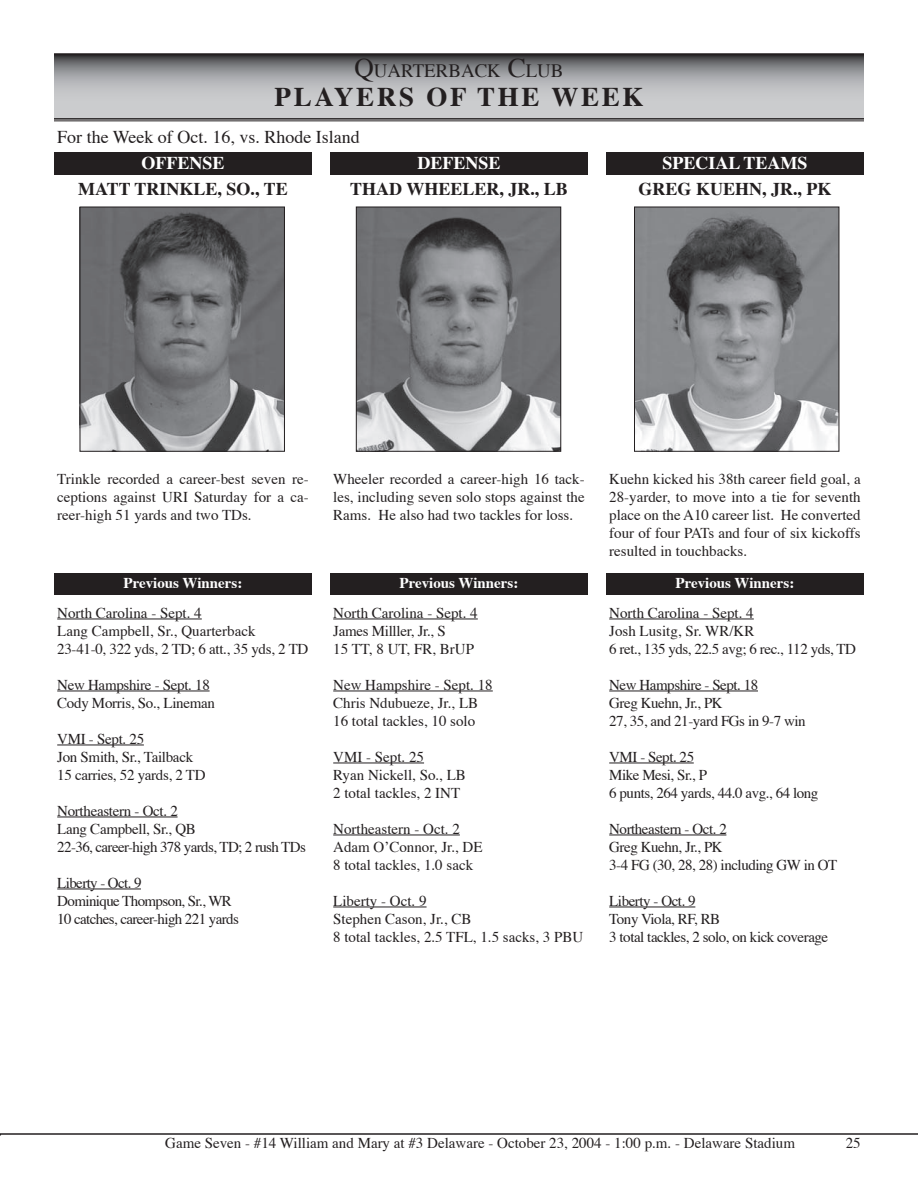
<style>
.page{position:relative;width:918px;height:1188px;background:#fff}
.page>*{position:absolute;margin:0;border:0;box-sizing:border-box;transform-origin:0 0}
.t1{font:700 27px "Times";letter-spacing:.1em;color:#231f20}
.t2{font:18.9px "Times";color:#231f20}
.t3{font:700 18px "Times";color:#231f20}
.t4{font:18px "Times";color:#231f20}
.t5{font:700 18px "Times";color:#fff}
.t6{font:15px/18px "Times";color:#231f20}
.t7{font:15px/18px "Times";letter-spacing:-.03em;color:#231f20}
.t8{font:15px/18px "Times";letter-spacing:-.02em;color:#231f20}
.t9{font:15px/18px "Times";letter-spacing:-.04em;color:#231f20}
.t10{font:700 15px "Times";color:#fff}
.s1{font-size:27px}
</style>
<div class="page">
<hr style="left:0;top:1133px;width:918px;height:2px;background:#231f20">
<svg style="left:54px;top:55px;width:810px;height:63px;background:#a9aaac"></svg>
<hr style="left:54px;top:53px;width:810px;height:2px;background:#231f20">
<hr style="left:54px;top:118px;width:810px;height:2px;background:#231f20">
<hr style="left:54px;top:121px;width:810px;height:1px;background:#231f20">
<div style="left:54px;top:152px;width:258px;height:22px;background:#231f20"></div>
<div style="left:606px;top:152px;width:258px;height:22px;background:#231f20"></div>
<div style="left:330px;top:152px;width:258px;height:22px;background:#231f20"></div>
<div style="left:54px;top:573px;width:258px;height:22px;background:#231f20"></div>
<div style="left:330px;top:573px;width:258px;height:22px;background:#231f20"></div>
<div style="left:606px;top:573px;width:258px;height:22px;background:#231f20"></div>
<hr style="left:57px;top:619px;width:145px;height:1px;background:#231f20">
<hr style="left:57px;top:691px;width:153px;height:1px;background:#231f20">
<hr style="left:57px;top:745px;width:87px;height:1px;background:#231f20">
<hr style="left:57px;top:817px;width:121px;height:1px;background:#231f20">
<hr style="left:57px;top:889px;width:84px;height:1px;background:#231f20">
<hr style="left:333px;top:619px;width:145px;height:1px;background:#231f20">
<hr style="left:333px;top:691px;width:160px;height:1px;background:#231f20">
<hr style="left:333px;top:763px;width:91px;height:1px;background:#231f20">
<hr style="left:333px;top:835px;width:127px;height:1px;background:#231f20">
<hr style="left:333px;top:907px;width:94px;height:1px;background:#231f20">
<hr style="left:609px;top:619px;width:145px;height:1px;background:#231f20">
<hr style="left:609px;top:691px;width:149px;height:1px;background:#231f20">
<hr style="left:609px;top:763px;width:85px;height:1px;background:#231f20">
<hr style="left:609px;top:835px;width:117px;height:1px;background:#231f20">
<hr style="left:609px;top:907px;width:86px;height:1px;background:#231f20">
<img style="left:82px;top:209px;width:201px;height:241px">
<div style="left:80px;top:207px;width:205px;height:245px;border:1px solid #231f20"></div>
<img style="left:358px;top:209px;width:201px;height:241px">
<div style="left:356px;top:207px;width:205px;height:245px;border:1px solid #231f20"></div>
<img style="left:636px;top:209px;width:201px;height:241px">
<div style="left:634px;top:207px;width:205px;height:245px;border:1px solid #231f20"></div>
<p class="t2" style="left:354px;top:59px;width:211px"><span class="s1">Q</span>UARTERBACK <span class="s1">C</span>LUB</p>
<h1 class="t1" style="left:275px;top:79px;width:370px">PLAYERS OF THE WEEK</h1>
<p class="t4" style="left:57px;top:126px;width:304px">For the Week of Oct. 16, vs. Rhode Island</p>
<p class="t5" style="left:141px;top:151px;width:85px">OFFENSE</p>
<p class="t5" style="left:417px;top:151px;width:85px">DEFENSE</p>
<p class="t5" style="left:662px;top:151px;width:147px">SPECIAL TEAMS</p>
<p class="t3" style="left:78px;top:177px;width:211px">MATT TRINKLE, SO., TE</p>
<p class="t3" style="left:350px;top:177px;width:219px">THAD WHEELER, JR., LB</p>
<p class="t3" style="left:638px;top:177px;width:195px">GREG KUEHN, JR., PK</p>
<p class="t6" style="left:57px;top:471px;width:253px;text-align:justify">Trinkle recorded a career-best seven re&shy;ceptions against URI Saturday for a ca&shy;reer-high 51 yards and two TDs.</p>
<p class="t6" style="left:333px;top:471px;width:253px;text-align:justify">Wheeler recorded a career-high 16 tack&shy;les, including seven solo stops against the Rams. He also had two tackles for loss.</p>
<p class="t6" style="left:609px;top:471px;width:253px;text-align:justify">Kuehn kicked his 38th career field goal, a 28-yarder, to move into a tie for seventh place on the A10 career list. He converted four of four PATs and four of six kickoffs resulted in touchbacks.</p>
<p class="t10" style="left:124px;top:573px;width:120px">Previous Winners:</p>
<p class="t10" style="left:400px;top:573px;width:120px">Previous Winners:</p>
<p class="t10" style="left:676px;top:573px;width:120px">Previous Winners:</p>
<p class="t6" style="left:57px;top:605px;width:253px">North Carolina - Sept. 4<br>Lang Campbell, Sr., Quarterback<br>23-41-0, 322 yds, 2 TD; 6 att., 35 yds, 2 TD</p>
<p class="t8" style="left:57px;top:677px;width:159px">New Hampshire - Sept. 18<br>Cody Morris, So., Lineman</p>
<p class="t8" style="left:57px;top:731px;width:150px">VMI - Sept. 25<br>Jon Smith, Sr., Tailback<br>15 carries, 52 yards, 2 TD</p>
<p class="t8" style="left:57px;top:803px;width:250px">Northeastern - Oct. 2<br>Lang Campbell, Sr., QB<br>22-36, career-high 378 yards, TD; 2 rush TDs</p>
<p class="t9" style="left:57px;top:875px;width:183px">Liberty - Oct. 9<br>Dominique Thompson, Sr., WR<br>10 catches, career-high 221 yards</p>
<p class="t6" style="left:333px;top:605px;width:146px">North Carolina - Sept. 4<br>James Milller, Jr., S<br>15 TT, 8 UT, FR, BrUP</p>
<p class="t6" style="left:333px;top:677px;width:161px">New Hampshire - Sept. 18<br>Chris Ndubueze, Jr., LB<br>16 total tackles, 10 solo</p>
<p class="t6" style="left:333px;top:749px;width:134px">VMI - Sept. 25<br>Ryan Nickell, So., LB<br>2 total tackles, 2 INT</p>
<p class="t6" style="left:333px;top:821px;width:151px">Northeastern - Oct. 2<br>Adam OʼConnor, Jr., DE<br>8 total tackles, 1.0 sack</p>
<p class="t6" style="left:333px;top:893px;width:252px">Liberty - Oct. 9<br>Stephen Cason, Jr., CB<br>8 total tackles, 2.5 TFL, 1.5 sacks, 3 PBU</p>
<p class="t6" style="left:609px;top:605px;width:248px">North Carolina - Sept. 4<br>Josh Lusitg, Sr. WR/KR<br>6 ret., 135 yds, 22.5 avg; 6 rec., 112 yds, TD</p>
<p class="t7" style="left:609px;top:677px;width:198px">New Hampshire - Sept. 18<br>Greg Kuehn, Jr., PK<br>27, 35, and 21-yard FGs in 9-7 win</p>
<p class="t7" style="left:609px;top:749px;width:211px">VMI - Sept. 25<br>Mike Mesi, Sr., P<br>6 punts, 264 yards, 44.0 avg., 64 long</p>
<p class="t7" style="left:609px;top:821px;width:230px">Northeastern - Oct. 2<br>Greg Kuehn, Jr., PK<br>3-4 FG (30, 28, 28) including GW in OT</p>
<p class="t7" style="left:609px;top:893px;width:221px">Liberty - Oct. 9<br>Tony Viola, RF, RB<br>3 total tackles, 2 solo, on kick coverage</p>
<p class="t6" style="left:165px;top:1135px;width:631px">Game Seven - #14 William and Mary at #3 Delaware - October 23, 2004 - 1:00 p.m. - Delaware Stadium</p>
<p class="t6" style="left:846px;top:1135px;width:16px">25</p>
</div>
